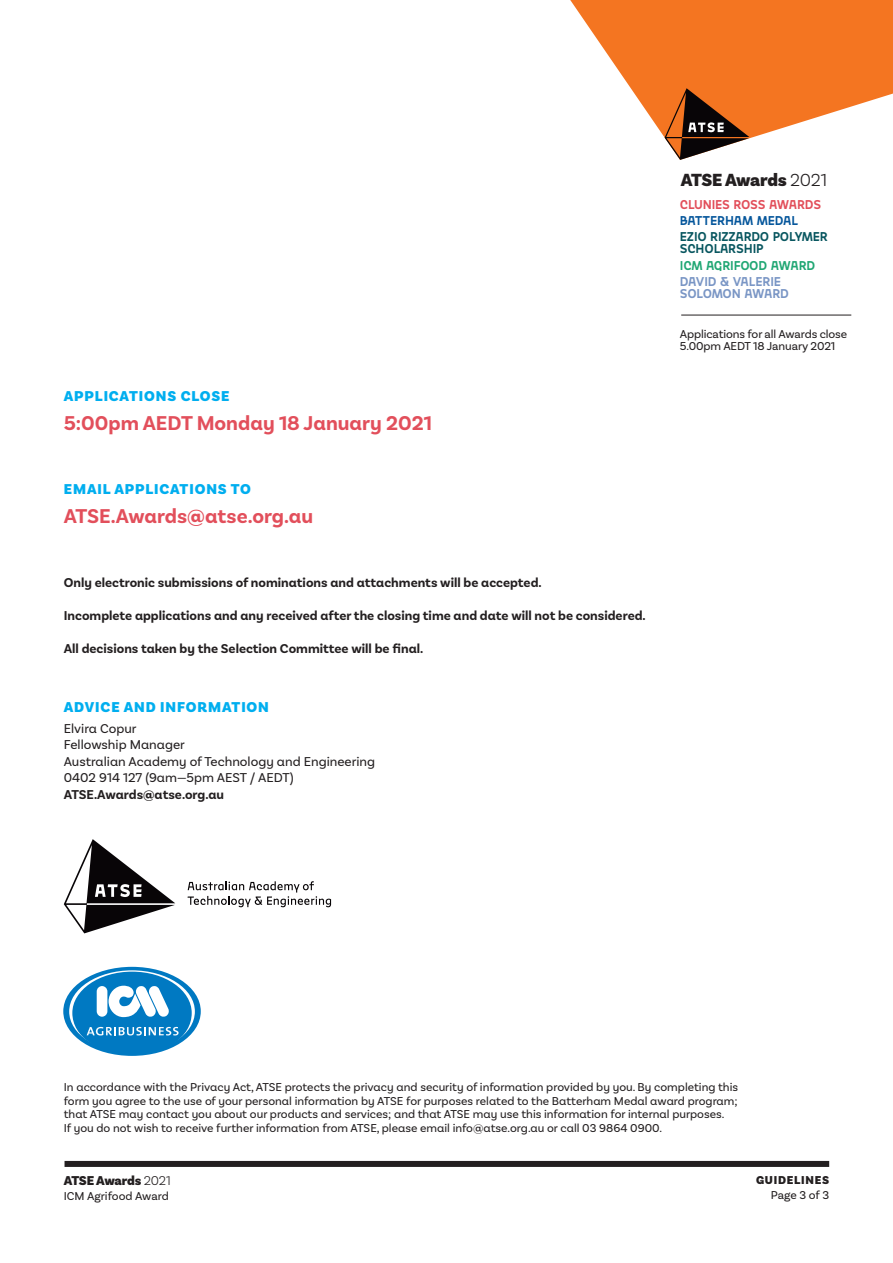
<style>
.page{position:relative;width:893px;height:1263px;background:#fff}
.page>*{position:absolute;margin:0;border:0;box-sizing:border-box;transform-origin:0 0}
.t1{font:700 21px "Basic Sans Alt";color:#e24f5b}
.t2{font:900 18.45px "Basic Sans";letter-spacing:-.02em;color:#231f20}
.t3{font:900 15px "Basic Sans";letter-spacing:.06em;color:#00aeef}
.t4{font:700 13.5px "Basic Sans Alt";color:#231f20}
.t5{font:13.5px/16.5px "Basic Sans Alt";color:#231f20}
.t6{font:900 13.5px "Basic Sans";letter-spacing:-.02em;color:#231f20}
.t7{font:600 12.75px/12px "Jaroslav";letter-spacing:-.01em;color:#095760}
.t8{font:600 12.75px/12px "Jaroslav";letter-spacing:-.01em;color:#7a96c5}
.t9{font:600 12.75px "Jaroslav";letter-spacing:-.015em;color:#e24f5b}
.t10{font:600 12.75px "Jaroslav";letter-spacing:-.01em;color:#21a774}
.t11{font:600 12.75px "Jaroslav";letter-spacing:-.01em;color:#06579c}
.t12{font:12px/13.5px "Basic Sans Alt";color:#231f20}
.t13{font:12px/12px "Basic Sans";letter-spacing:-.01em;color:#231f20}
.t14{font:900 12px "Basic Sans";letter-spacing:.06em;color:#231f20}
.s1{font-weight:300}
</style>
<div class="page">
<div style="left:65px;top:1161px;width:764px;height:6px;background:#231f20"></div>
<svg style="left:63px;top:967px;width:138px;height:89px"></svg>
<svg style="left:69px;top:970px;width:126px;height:83px"></svg>
<div style="left:72px;top:972px;width:120px;height:82px;background:#0079c2;border-radius:50%"></div>
<svg style="left:97px;top:986px;width:72px;height:31px"></svg>
<svg style="left:87px;top:1027px;width:92px;height:8px"></svg>
<svg style="left:188px;top:881px;width:143px;height:26px"></svg>
<svg style="left:64px;top:839px;width:111px;height:94px"></svg>
<svg style="left:570px;top:0;width:323px;height:139px;fill:#f47521"></svg>
<svg style="left:665px;top:88px;width:84px;height:72px"></svg>
<hr style="left:681px;top:315px;width:170px;height:1px;background:#231f20">
<h2 class="t2" style="left:681px;top:169px;width:148px">ATSE Awards <span class="s1">2021</span></h2>
<p class="t9" style="left:680px;top:196px;width:143px">CLUNIES ROSS AWARDS</p>
<p class="t11" style="left:680px;top:213px;width:120px">BATTERHAM MEDAL</p>
<p class="t7" style="left:680px;top:231px;width:149px">EZIO RIZZARDO POLYMER<br>SCHOLARSHIP</p>
<p class="t10" style="left:680px;top:257px;width:137px">ICM AGRIFOOD AWARD</p>
<p class="t8" style="left:680px;top:275px;width:111px">DAVID &amp; VALERIE<br>SOLOMON AWARD</p>
<p class="t3" style="left:64px;top:387px;width:167px">APPLICATIONS CLOSE</p>
<h1 class="t1" style="left:64px;top:410px;width:370px">5:00pm AEDT Monday 18 January 2021</h1>
<p class="t3" style="left:64px;top:479px;width:189px">EMAIL APPLICATIONS TO</p>
<h1 class="t1" style="left:64px;top:504px;width:251px">ATSE.Awards@atse.org.au</h1>
<p class="t4" style="left:64px;top:574px;width:479px">Only electronic submissions of nominations and attachments will be accepted.</p>
<p class="t4" style="left:64px;top:607px;width:583px">Incomplete applications and any received after the closing time and date will not be considered.</p>
<p class="t4" style="left:64px;top:640px;width:361px">All decisions taken by the Selection Committee will be final.</p>
<p class="t3" style="left:64px;top:698px;width:207px">ADVICE AND INFORMATION</p>
<p class="t5" style="left:64px;top:720px;width:313px">Elvira Copur<br>Fellowship Manager<br>Australian Academy of Technology and Engineering<br>0402 914 127 (9am—5pm AEST / AEDT)</p>
<p class="t4" style="left:64px;top:786px;width:162px">ATSE.Awards@atse.org.au</p>
<p class="t13" style="left:680px;top:327px;width:169px">Applications for all Awards close<br>5.00pm AEDT 18 January 2021</p>
<p class="t12" style="left:64px;top:1080px;width:676px">In accordance with the Privacy Act, ATSE protects the privacy and security of information provided by you. By completing this form you agree to the use of your personal information by ATSE for purposes related to the Batterham Medal award program; that ATSE may contact you about our products and services; and that ATSE may use this information for internal purposes.<br>If you do not wish to receive further information from ATSE, please email info@atse.org.au or call 03 9864 0900.</p>
<p class="t6" style="left:64px;top:1172px;width:109px">ATSE Awards <span class="s1">2021</span></p>
<p class="t13" style="left:64px;top:1190px;width:107px">ICM Agrifood Award</p>
<p class="t14" style="left:756px;top:1173px;width:75px">GUIDELINES</p>
<p class="t13" style="left:771px;top:1189px;width:60px">Page 3 of 3</p>
</div>
